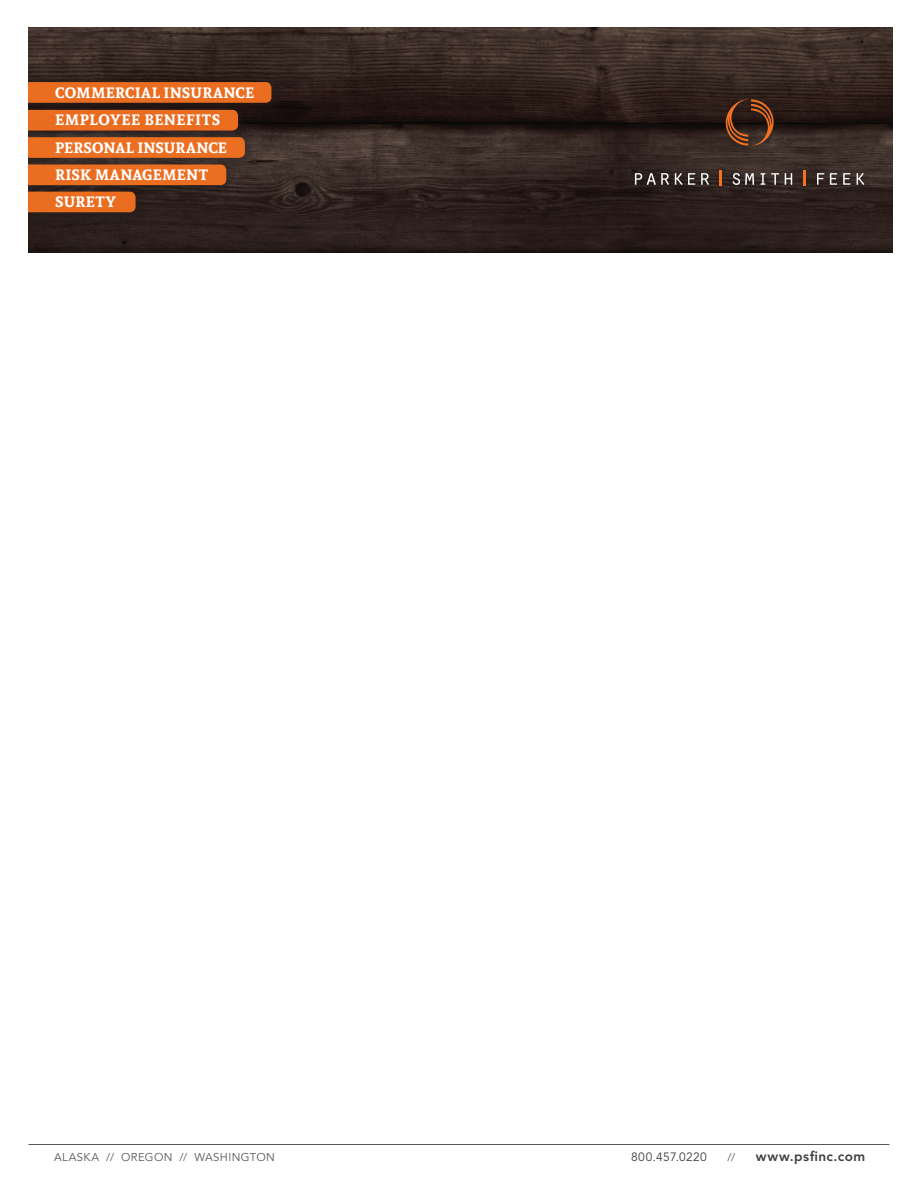
<style>
.page{position:relative;width:918px;height:1188px;background:#fff}
.page>*{position:absolute;margin:0;border:0;box-sizing:border-box;transform-origin:0 0}
.t1{font:700 15px/27.3px "Andada";letter-spacing:.015em;color:#fff}
.t2{font:800 13.5px "Avenir LT Std";letter-spacing:.04em;color:#3e3e3f}
.t3{font:12px "Avenir LT Std";letter-spacing:.03em;color:#3e3e3f}
.t4{font:11.25px "Avenir LT Std";letter-spacing:.035em;color:#57585a}
</style>
<div class="page">
<hr style="left:28px;top:1144px;width:862px;height:1px;background:#57585a">
<img style="left:28px;top:27px;width:864px;height:226px">
<div style="left:631px;top:96px;width:238px;height:96px;background:#231f20;opacity:.75"></div>
<svg style="left:726px;top:99px;width:48px;height:47px;background:#57311c"></svg>
<svg style="left:635px;top:173px;width:34px;height:12px"></svg>
<svg style="left:675px;top:173px;width:20px;height:12px"></svg>
<svg style="left:701px;top:173px;width:8px;height:12px"></svg>
<svg style="left:733px;top:173px;width:21px;height:12px"></svg>
<svg style="left:761px;top:173px;width:4px;height:12px"></svg>
<svg style="left:771px;top:173px;width:8px;height:12px"></svg>
<svg style="left:785px;top:173px;width:7px;height:12px"></svg>
<svg style="left:817px;top:173px;width:7px;height:12px"></svg>
<svg style="left:830px;top:173px;width:7px;height:12px"></svg>
<svg style="left:843px;top:173px;width:7px;height:12px"></svg>
<svg style="left:857px;top:173px;width:7px;height:12px"></svg>
<svg style="left:719px;top:170px;width:2px;height:16px"></svg>
<svg style="left:803px;top:170px;width:2px;height:16px"></svg>
<div style="left:13px;top:77px;width:268px;height:35px;background:#231f20;opacity:.75"></div>
<svg style="left:28px;top:82px;width:243px;height:21px;background:#e66b1f"></svg>
<div style="left:13px;top:105px;width:234px;height:35px;background:#231f20;opacity:.75"></div>
<div style="left:28px;top:110px;width:210px;height:21px;background:#e96c20"></div>
<div style="left:13px;top:132px;width:241px;height:35px;background:#382d29"></div>
<svg style="left:28px;top:137px;width:217px;height:21px;background:#e86d21"></svg>
<div style="left:13px;top:160px;width:223px;height:34px;background:#231f20;opacity:.75"></div>
<div style="left:28px;top:164px;width:198px;height:21px;background:#ea6d21"></div>
<div style="left:13px;top:187px;width:132px;height:34px;background:#231f20"></div>
<div style="left:28px;top:192px;width:108px;height:20px;background:#ea6d20"></div>
<div style="left:0;top:0;width:28px;height:270px;background:#fff"></div>
<p class="t1" style="left:55px;top:79px;width:201px">COMMERCIAL INSURANCE<br>EMPLOYEE BENEFITS<br>PERSONAL INSURANCE<br>RISK MANAGEMENT<br>SURETY</p>
<p class="t4" style="left:54px;top:1151px;width:222px">ALASKA // OREGON // WASHINGTON</p>
<p class="t3" style="left:631px;top:1150px;width:77px">800.457.0220</p>
<p class="t4" style="left:727px;top:1151px;width:9px">//</p>
<p class="t2" style="left:756px;top:1148px;width:111px">www.psfinc.com</p>
</div>
